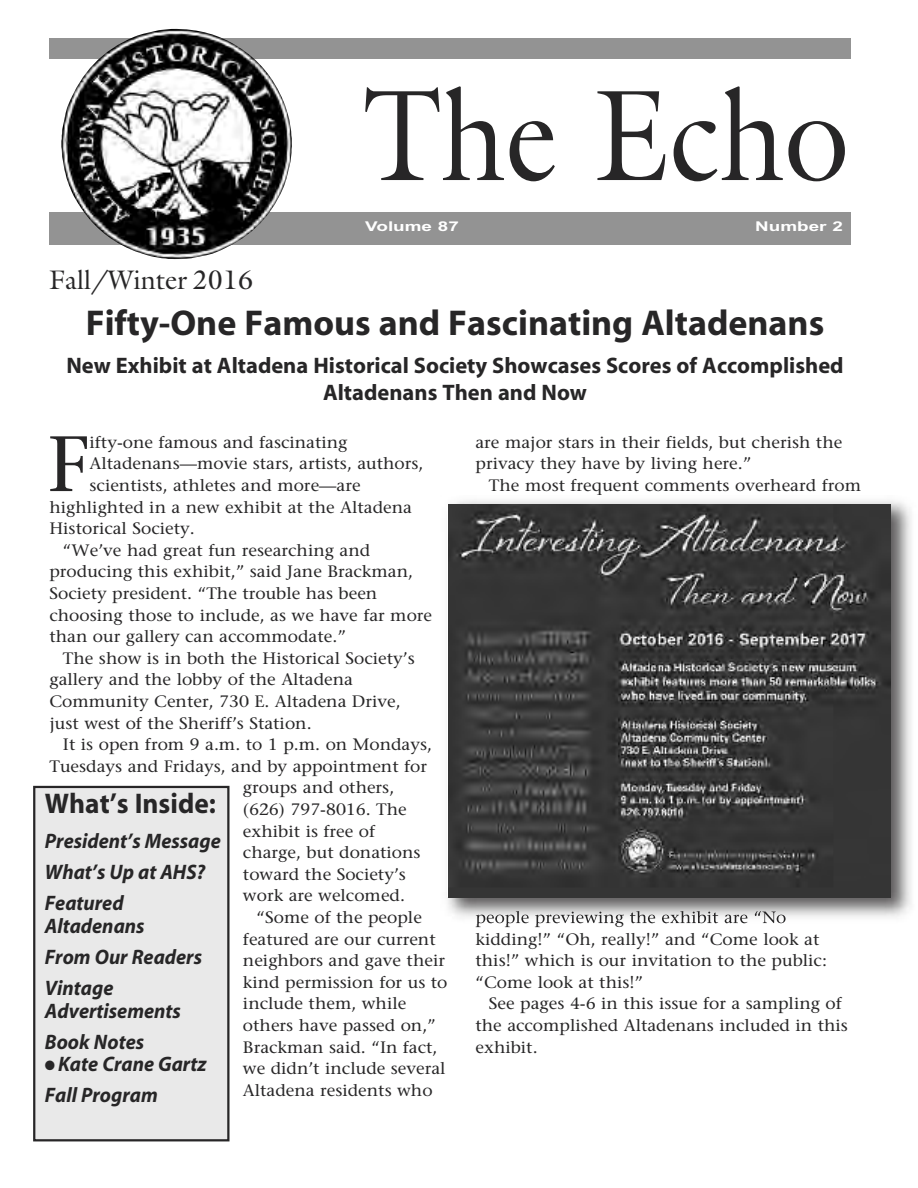
<style>
.page{position:relative;width:918px;height:1188px;background:#fff}
.page>*{position:absolute;margin:0;border:0;box-sizing:border-box;transform-origin:0 0}
.t1{font:130.5px "Galliard";color:#272627;scale:.88 1}
.t2{font:78.15px "Stone Serif";color:#272627;scale:1.05 1}
.t3{font:700 36px "Myriad";color:#272627}
.t4{font:700 28.5px "Myriad";color:#272627;scale:.96 1}
.t5{font:27px "Galliard";color:#272627}
.t6{font:700 22.5px/27px "Myriad";color:#272627;text-align:center}
.t7{font:italic 700 21px/31.2px "Myriad";color:#272627;scale:.96 1}
.t8{font:16.5px/21.6px "Stone Serif";color:#272627;scale:1.05 1}
.t9{font:700 13.5px "Arial";color:#fff;scale:1.4 1}
</style>
<div class="page">
<div style="left:49px;top:39px;width:801px;height:20px;background:#939393"></div>
<div style="left:49px;top:212px;width:801px;height:33px;background:#939393"></div>
<div style="left:34px;top:787px;width:194px;height:353px;background:#e9e9e9"></div>
<div style="left:33px;top:786px;width:197px;height:355px;border:2px solid #272627"></div>
<img style="left:61px;top:29px;width:231px;height:230px">
<img style="left:446px;top:500px;width:465px;height:423px">
<img style="left:476px;top:911px;width:53px;height:12px">
<img style="left:448px;top:504px;width:443px;height:393px">
<h1 class="t1" style="left:363px;top:53px;width:553px">The Echo</h1>
<h3 class="t5" style="left:49px;top:262px;width:205px">Fall/Winter 2016</h3>
<p class="t9" style="left:365px;top:219px;width:68px">Volume 87</p>
<p class="t9" style="left:755px;top:219px;width:64px">Number 2</p>
<h3 class="t3" style="left:86px;top:305px;width:740px">Fifty-One Famous and Fascinating Altadenans</h3>
<h3 class="t6" style="left:66px;top:353px;width:779px">New Exhibit at Altadena Historical Society Showcases Scores of Accomplished<br>Altadenans Then and Now</h3>
<h2 class="t2" style="left:47px;top:416px;width:42px">F</h2>
<p class="t8" style="left:90px;top:431px;width:247px">ifty-one famous and fascinating</p>
<p class="t8" style="left:90px;top:453px;width:320px">Altadenans—movie stars, artists, authors,</p>
<p class="t8" style="left:90px;top:474px;width:260px">scientists, athletes and more—are</p>
<p class="t8" style="left:49px;top:496px;width:347px">highlighted in a new exhibit at the Altadena</p>
<p class="t8" style="left:49px;top:518px;width:140px">Historical Society.</p>
<p class="t8" style="left:63px;top:539px;width:294px">“We’ve had great fun researching and</p>
<p class="t8" style="left:49px;top:561px;width:348px">producing this exhibit,” said Jane Brackman,</p>
<p class="t8" style="left:49px;top:582px;width:314px">Society president. “The trouble has been</p>
<p class="t8" style="left:49px;top:604px;width:366px">choosing those to include, as we have far more</p>
<p class="t8" style="left:49px;top:626px;width:284px">than our gallery can accommodate.”</p>
<p class="t8" style="left:63px;top:647px;width:337px">The show is in both the Historical Society’s</p>
<p class="t8" style="left:49px;top:669px;width:291px">gallery and the lobby of the Altadena</p>
<p class="t8" style="left:49px;top:690px;width:336px">Community Center, 730 E. Altadena Drive,</p>
<p class="t8" style="left:49px;top:712px;width:251px">just west of the Sheriff’s Station.</p>
<p class="t8" style="left:63px;top:734px;width:353px">It is open from 9 a.m. to 1 p.m. on Mondays,</p>
<p class="t8" style="left:49px;top:755px;width:361px">Tuesdays and Fridays, and by appointment for</p>
<p class="t8" style="left:243px;top:777px;width:146px">groups and others,</p>
<p class="t8" style="left:243px;top:798px;width:158px">(626) 797-8016. The</p>
<p class="t8" style="left:243px;top:820px;width:127px">exhibit is free of</p>
<p class="t8" style="left:243px;top:842px;width:171px">charge, but donations</p>
<p class="t8" style="left:243px;top:863px;width:157px">toward the Society’s</p>
<p class="t8" style="left:243px;top:885px;width:156px">work are welcomed.</p>
<p class="t8" style="left:256px;top:906px;width:159px">“Some of the people</p>
<p class="t8" style="left:243px;top:928px;width:185px">featured are our current</p>
<p class="t8" style="left:243px;top:950px;width:194px">neighbors and gave their</p>
<p class="t8" style="left:243px;top:971px;width:196px">kind permission for us to</p>
<p class="t8" style="left:243px;top:993px;width:157px">include them, while</p>
<p class="t8" style="left:243px;top:1014px;width:185px">others have passed on,”</p>
<p class="t8" style="left:243px;top:1036px;width:187px">Brackman said. “In fact,</p>
<p class="t8" style="left:243px;top:1058px;width:194px">we didn’t include several</p>
<p class="t8" style="left:243px;top:1079px;width:182px">Altadena residents who</p>
<h3 class="t4" style="left:45px;top:788px;width:180px">What’s Inside:</h3>
<p class="t7" style="left:45px;top:826px;width:185px">President’s Message<br>What’s Up at AHS?<br>Featured</p>
<p class="t7" style="left:45px;top:911px;width:165px">Altadenans<br>From Our Readers<br>Vintage</p>
<p class="t7" style="left:45px;top:996px;width:143px">Advertisements<br>Book Notes</p>
<p class="t7" style="left:45px;top:1049px;width:170px">● Kate Crane Gartz<br>Fall Program</p>
<p class="t8" style="left:475px;top:431px;width:351px">are major stars in their fields, but cherish the privacy they have by living here.”</p>
<p class="t8" style="left:489px;top:474px;width:356px">The most frequent comments overheard from</p>
<p class="t8" style="left:475px;top:928px;width:336px">kidding!” “Oh, really!” and “Come look at this!” which is our invitation to the public: “Come look at this!”</p>
<p class="t8" style="left:475px;top:993px;width:356px;text-indent:13px">See pages 4-6 in this issue for a sampling of the accomplished Altadenans included in this exhibit.</p>
</div>
